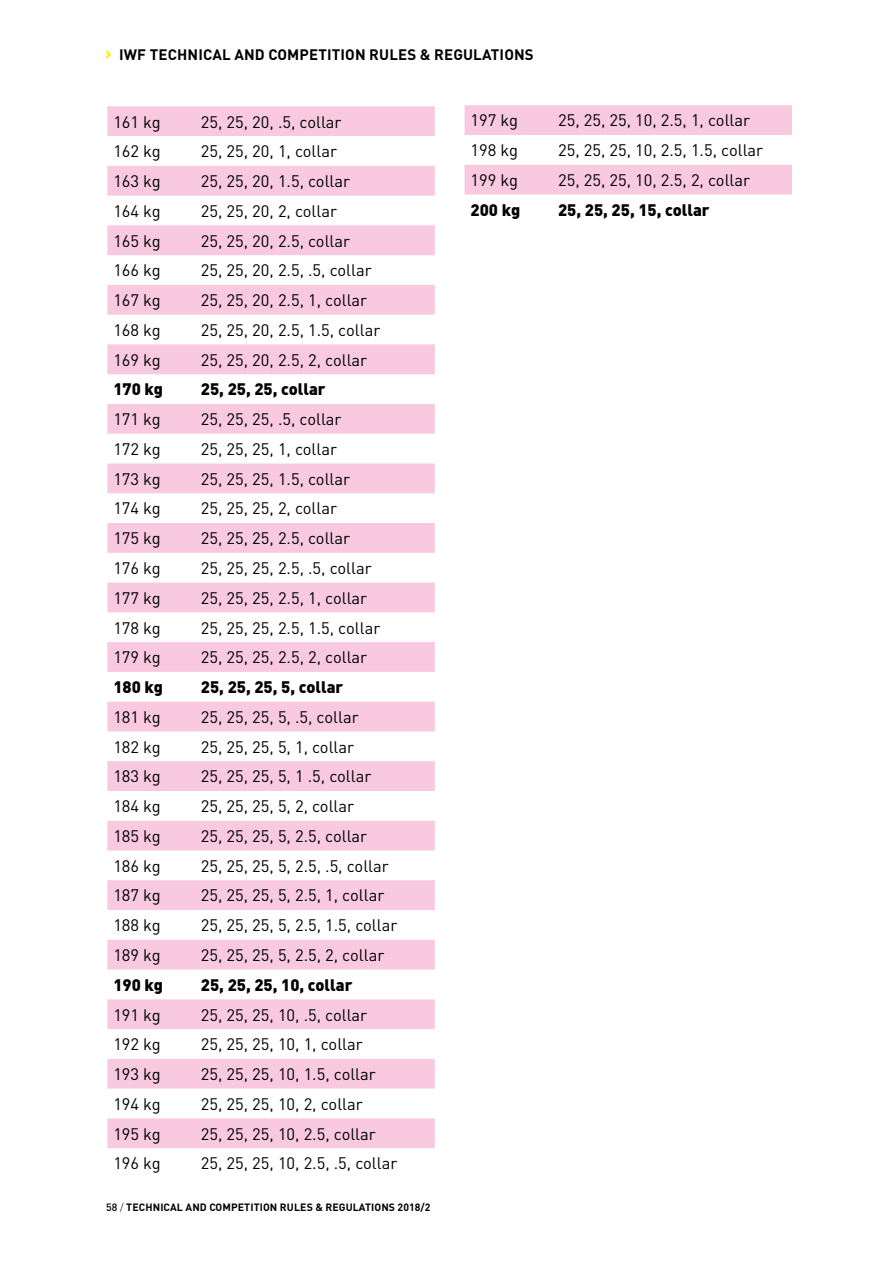
<style>
.page{position:relative;width:893px;height:1263px;background:#fff}
.page>*{position:absolute;margin:0;border:0;box-sizing:border-box;transform-origin:0 0}
.táblázat_szöveg{font:16.5px "DIN Pro";color:#000}
.táblázat_szöveg-2{font:900 16.5px "DIN Pro";color:#000}
.t1{font:700 15px "DIN Pro";letter-spacing:.01em;color:#000}
.t2{font:700 10.5px "DIN Pro";letter-spacing:.01em;color:#000}
.s1{font-size:19.5px;color:#ffed00}
.s2{font-weight:500}
.s3{font-weight:300}
</style>
<div class="page">
<svg style="left:107px;top:106px;width:328px;height:1042px"></svg>
<svg style="left:465px;top:105px;width:327px;height:90px"></svg>
<p class="t1" style="left:105px;top:45px;width:430px"><span class="s1">›</span> IWF TECHNICAL AND COMPETITION RULES &amp; REGULATIONS</p>
<p class="táblázat_szöveg" style="left:113px;top:110px;width:49px">161 kg</p>
<p class="táblázat_szöveg" style="left:201px;top:110px;width:142px">25, 25, 20, .5, collar</p>
<p class="táblázat_szöveg" style="left:113px;top:140px;width:49px">162 kg</p>
<p class="táblázat_szöveg" style="left:201px;top:140px;width:138px">25, 25, 20, 1, collar</p>
<p class="táblázat_szöveg" style="left:113px;top:170px;width:49px">163 kg</p>
<p class="táblázat_szöveg" style="left:201px;top:170px;width:151px">25, 25, 20, 1.5, collar</p>
<p class="táblázat_szöveg" style="left:113px;top:200px;width:49px">164 kg</p>
<p class="táblázat_szöveg" style="left:201px;top:200px;width:138px">25, 25, 20, 2, collar</p>
<p class="táblázat_szöveg" style="left:113px;top:229px;width:49px">165 kg</p>
<p class="táblázat_szöveg" style="left:201px;top:229px;width:151px">25, 25, 20, 2.5, collar</p>
<p class="táblázat_szöveg" style="left:113px;top:259px;width:49px">166 kg</p>
<p class="táblázat_szöveg" style="left:201px;top:259px;width:172px">25, 25, 20, 2.5, .5, collar</p>
<p class="táblázat_szöveg" style="left:113px;top:289px;width:49px">167 kg</p>
<p class="táblázat_szöveg" style="left:201px;top:289px;width:168px">25, 25, 20, 2.5, 1, collar</p>
<p class="táblázat_szöveg" style="left:113px;top:319px;width:49px">168 kg</p>
<p class="táblázat_szöveg" style="left:201px;top:319px;width:181px">25, 25, 20, 2.5, 1.5, collar</p>
<p class="táblázat_szöveg" style="left:113px;top:348px;width:49px">169 kg</p>
<p class="táblázat_szöveg" style="left:201px;top:348px;width:168px">25, 25, 20, 2.5, 2, collar</p>
<p class="táblázat_szöveg-2" style="left:113px;top:378px;width:51px">170 kg</p>
<p class="táblázat_szöveg-2" style="left:201px;top:378px;width:126px">25, 25, 25, collar</p>
<p class="táblázat_szöveg" style="left:113px;top:408px;width:49px">171 kg</p>
<p class="táblázat_szöveg" style="left:201px;top:408px;width:142px">25, 25, 25, .5, collar</p>
<p class="táblázat_szöveg" style="left:113px;top:438px;width:49px">172 kg</p>
<p class="táblázat_szöveg" style="left:201px;top:438px;width:138px">25, 25, 25, 1, collar</p>
<p class="táblázat_szöveg" style="left:113px;top:467px;width:49px">173 kg</p>
<p class="táblázat_szöveg" style="left:201px;top:467px;width:151px">25, 25, 25, 1.5, collar</p>
<p class="táblázat_szöveg" style="left:113px;top:497px;width:49px">174 kg</p>
<p class="táblázat_szöveg" style="left:201px;top:497px;width:138px">25, 25, 25, 2, collar</p>
<p class="táblázat_szöveg" style="left:113px;top:527px;width:49px">175 kg</p>
<p class="táblázat_szöveg" style="left:201px;top:527px;width:151px">25, 25, 25, 2.5, collar</p>
<p class="táblázat_szöveg" style="left:113px;top:557px;width:49px">176 kg</p>
<p class="táblázat_szöveg" style="left:201px;top:557px;width:172px">25, 25, 25, 2.5, .5, collar</p>
<p class="táblázat_szöveg" style="left:113px;top:587px;width:49px">177 kg</p>
<p class="táblázat_szöveg" style="left:201px;top:587px;width:168px">25, 25, 25, 2.5, 1, collar</p>
<p class="táblázat_szöveg" style="left:113px;top:616px;width:49px">178 kg</p>
<p class="táblázat_szöveg" style="left:201px;top:616px;width:181px">25, 25, 25, 2.5, 1.5, collar</p>
<p class="táblázat_szöveg" style="left:113px;top:646px;width:49px">179 kg</p>
<p class="táblázat_szöveg" style="left:201px;top:646px;width:168px">25, 25, 25, 2.5, 2, collar</p>
<p class="táblázat_szöveg-2" style="left:113px;top:676px;width:51px">180 kg</p>
<p class="táblázat_szöveg-2" style="left:201px;top:676px;width:144px">25, 25, 25, 5, collar</p>
<p class="táblázat_szöveg" style="left:113px;top:706px;width:49px">181 kg</p>
<p class="táblázat_szöveg" style="left:201px;top:706px;width:159px">25, 25, 25, 5, .5, collar</p>
<p class="táblázat_szöveg" style="left:113px;top:735px;width:49px">182 kg</p>
<p class="táblázat_szöveg" style="left:201px;top:735px;width:155px">25, 25, 25, 5, 1, collar</p>
<p class="táblázat_szöveg" style="left:113px;top:765px;width:49px">183 kg</p>
<p class="táblázat_szöveg" style="left:201px;top:765px;width:172px">25, 25, 25, 5, 1 .5, collar</p>
<p class="táblázat_szöveg" style="left:113px;top:795px;width:49px">184 kg</p>
<p class="táblázat_szöveg" style="left:201px;top:795px;width:155px">25, 25, 25, 5, 2, collar</p>
<p class="táblázat_szöveg" style="left:113px;top:825px;width:49px">185 kg</p>
<p class="táblázat_szöveg" style="left:201px;top:825px;width:168px">25, 25, 25, 5, 2.5, collar</p>
<p class="táblázat_szöveg" style="left:113px;top:854px;width:49px">186 kg</p>
<p class="táblázat_szöveg" style="left:201px;top:854px;width:189px">25, 25, 25, 5, 2.5, .5, collar</p>
<p class="táblázat_szöveg" style="left:113px;top:884px;width:49px">187 kg</p>
<p class="táblázat_szöveg" style="left:201px;top:884px;width:185px">25, 25, 25, 5, 2.5, 1, collar</p>
<p class="táblázat_szöveg" style="left:113px;top:914px;width:49px">188 kg</p>
<p class="táblázat_szöveg" style="left:201px;top:914px;width:198px">25, 25, 25, 5, 2.5, 1.5, collar</p>
<p class="táblázat_szöveg" style="left:113px;top:944px;width:49px">189 kg</p>
<p class="táblázat_szöveg" style="left:201px;top:944px;width:185px">25, 25, 25, 5, 2.5, 2, collar</p>
<p class="táblázat_szöveg-2" style="left:113px;top:973px;width:51px">190 kg</p>
<p class="táblázat_szöveg-2" style="left:201px;top:973px;width:153px">25, 25, 25, 10, collar</p>
<p class="táblázat_szöveg" style="left:113px;top:1003px;width:49px">191 kg</p>
<p class="táblázat_szöveg" style="left:201px;top:1003px;width:168px">25, 25, 25, 10, .5, collar</p>
<p class="táblázat_szöveg" style="left:113px;top:1033px;width:49px">192 kg</p>
<p class="táblázat_szöveg" style="left:201px;top:1033px;width:163px">25, 25, 25, 10, 1, collar</p>
<p class="táblázat_szöveg" style="left:113px;top:1063px;width:49px">193 kg</p>
<p class="táblázat_szöveg" style="left:201px;top:1063px;width:176px">25, 25, 25, 10, 1.5, collar</p>
<p class="táblázat_szöveg" style="left:113px;top:1093px;width:49px">194 kg</p>
<p class="táblázat_szöveg" style="left:201px;top:1093px;width:163px">25, 25, 25, 10, 2, collar</p>
<p class="táblázat_szöveg" style="left:113px;top:1122px;width:49px">195 kg</p>
<p class="táblázat_szöveg" style="left:201px;top:1122px;width:176px">25, 25, 25, 10, 2.5, collar</p>
<p class="táblázat_szöveg" style="left:113px;top:1152px;width:49px">196 kg</p>
<p class="táblázat_szöveg" style="left:201px;top:1152px;width:198px">25, 25, 25, 10, 2.5, .5, collar</p>
<p class="t2" style="left:106px;top:1200px;width:326px"><span class="s2">58</span> <span class="s3">/</span> TECHNICAL AND COMPETITION RULES &amp; REGULATIONS 2018/2</p>
<p class="táblázat_szöveg" style="left:471px;top:109px;width:49px">197 kg</p>
<p class="táblázat_szöveg" style="left:558px;top:109px;width:193px">25, 25, 25, 10, 2.5, 1, collar</p>
<p class="táblázat_szöveg" style="left:471px;top:139px;width:49px">198 kg</p>
<p class="táblázat_szöveg" style="left:558px;top:139px;width:207px">25, 25, 25, 10, 2.5, 1.5, collar</p>
<p class="táblázat_szöveg" style="left:471px;top:169px;width:49px">199 kg</p>
<p class="táblázat_szöveg" style="left:558px;top:169px;width:193px">25, 25, 25, 10, 2.5, 2, collar</p>
<p class="táblázat_szöveg-2" style="left:471px;top:199px;width:51px">200 kg</p>
<p class="táblázat_szöveg-2" style="left:558px;top:199px;width:153px">25, 25, 25, 15, collar</p>
</div>
